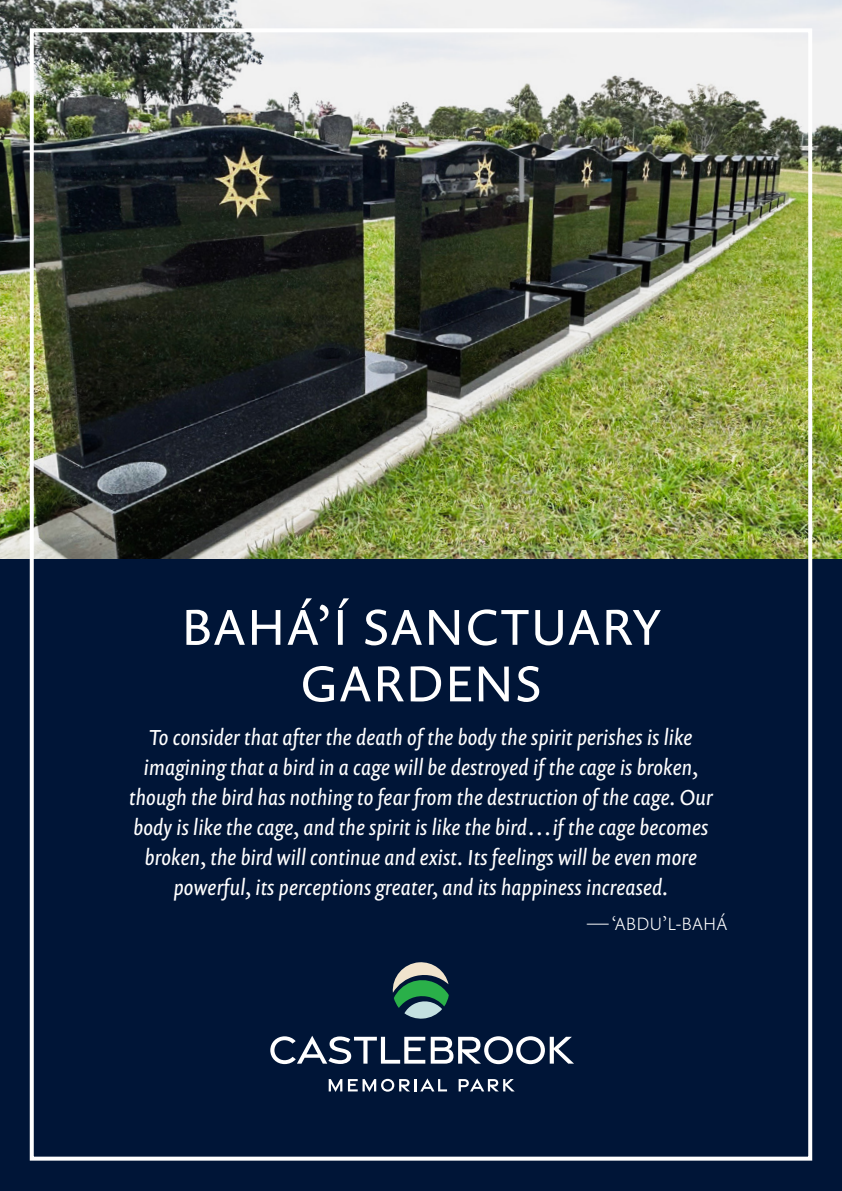
<style>
.page{position:relative;width:842px;height:1191px;background:#001537}
.page>*{position:absolute;margin:0;border:0;box-sizing:border-box;transform-origin:0 0}
.Main_Heading{font:51.2px/56.6px "Prenton RP Pro";letter-spacing:.025em;color:#fff;text-align:center}
.Body_New{font:italic 22px/30px "Prenton RP Pro";letter-spacing:.01em;color:#fff;text-align:center}
.Body_New-2{font:300 18px "Prenton RP Pro";letter-spacing:.01em;color:#fff}
.s1{font-size:22px}
</style>
<div class="page">
<img style="left:0;top:0;width:842px;height:558px">
<div style="left:30px;top:28px;width:782px;height:1132px;border:4px solid #fff"></div>
<svg style="left:329px;top:1079px;width:13px;height:13px"></svg>
<svg style="left:348px;top:1078px;width:99px;height:14px"></svg>
<svg style="left:459px;top:1078px;width:55px;height:13px"></svg>
<svg style="left:270px;top:1035px;width:155px;height:29px"></svg>
<svg style="left:431px;top:1036px;width:143px;height:28px"></svg>
<svg style="left:392px;top:962px;width:57px;height:57px"></svg>
<p class="Main_Heading" style="left:181px;top:598px;width:481px">BAHÁ’Í SANCTUARY<br>GARDENS</p>
<p class="Body_New" style="left:129px;top:721px;width:585px">To consider that after the death of the body the spirit perishes is like imagining that a bird in a cage will be destroyed if the cage is broken, though the bird has nothing to fear from the destruction of the cage. Our body is like the cage, and the spirit is like the bird…if the cage becomes broken, the bird will continue and exist. Its feelings will be even more powerful, its perceptions greater, and its happiness increased.</p>
<p class="Body_New-2" style="left:586px;top:911px;width:142px"><span class="s1">—</span> ‘ABDU’L-BAHÁ</p>
</div>
